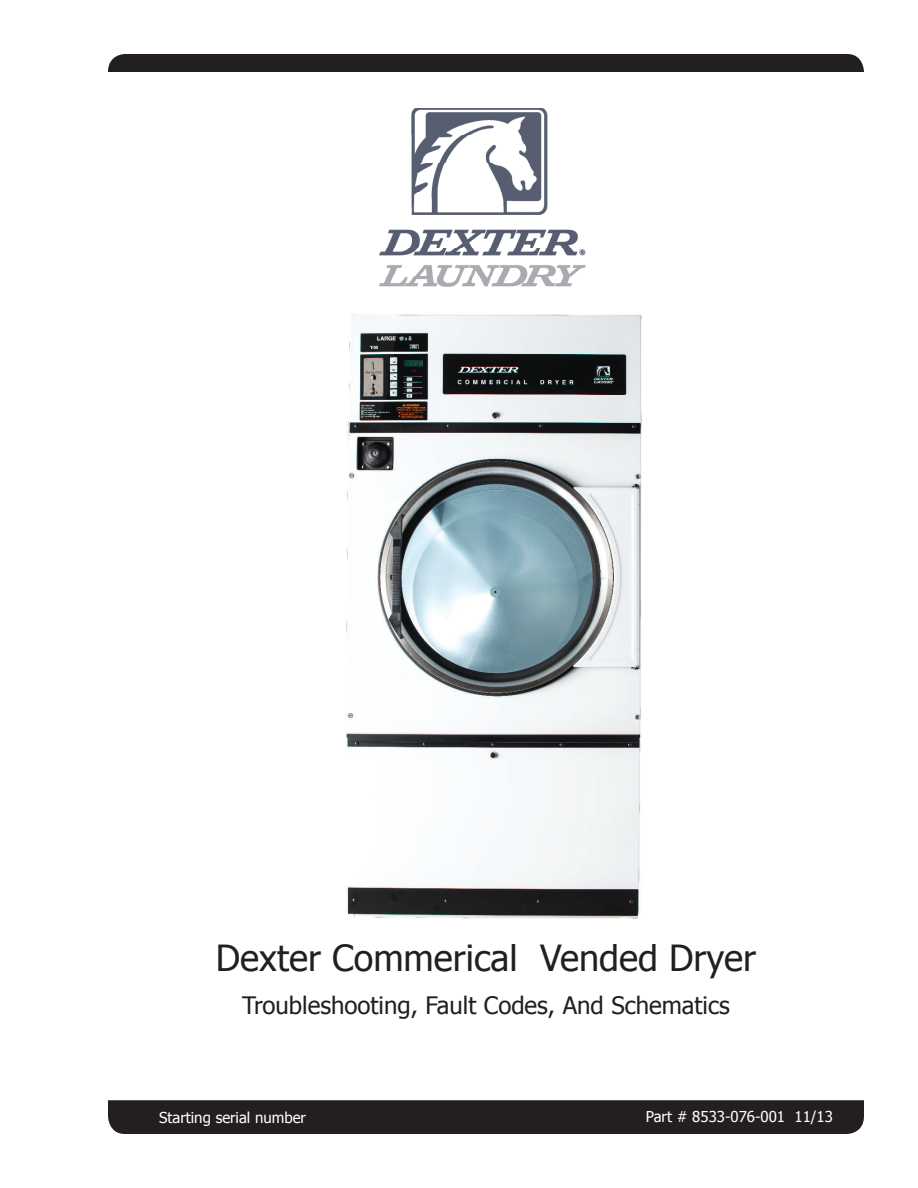
<style>
.page{position:relative;width:918px;height:1188px;background:#fff}
.page>*{position:absolute;margin:0;border:0;box-sizing:border-box;transform-origin:0 0}
.t1{font:36px "Tahoma";color:#231f20}
.t2{font:24px "Tahoma";color:#231f20}
.t3{font:15px "Tahoma";color:#fff}
</style>
<div class="page">
<div style="left:108px;top:1100px;width:756px;height:34px;background:#231f20"></div>
<div style="left:108px;top:54px;width:756px;height:18px;background:#231f20"></div>
<img style="left:379px;top:108px;width:207px;height:178px">
<img style="left:346px;top:314px;width:296px;height:605px">
<h1 class="t1" style="left:216px;top:944px;width:542px">Dexter Commerical Vended Dryer</h1>
<h2 class="t2" style="left:242px;top:995px;width:489px">Troubleshooting, Fault Codes, And Schematics</h2>
<p class="t3" style="left:159px;top:1111px;width:148px">Starting serial number</p>
<p class="t3" style="left:646px;top:1111px;width:189px">Part # 8533-076-001 11/13</p>
</div>
